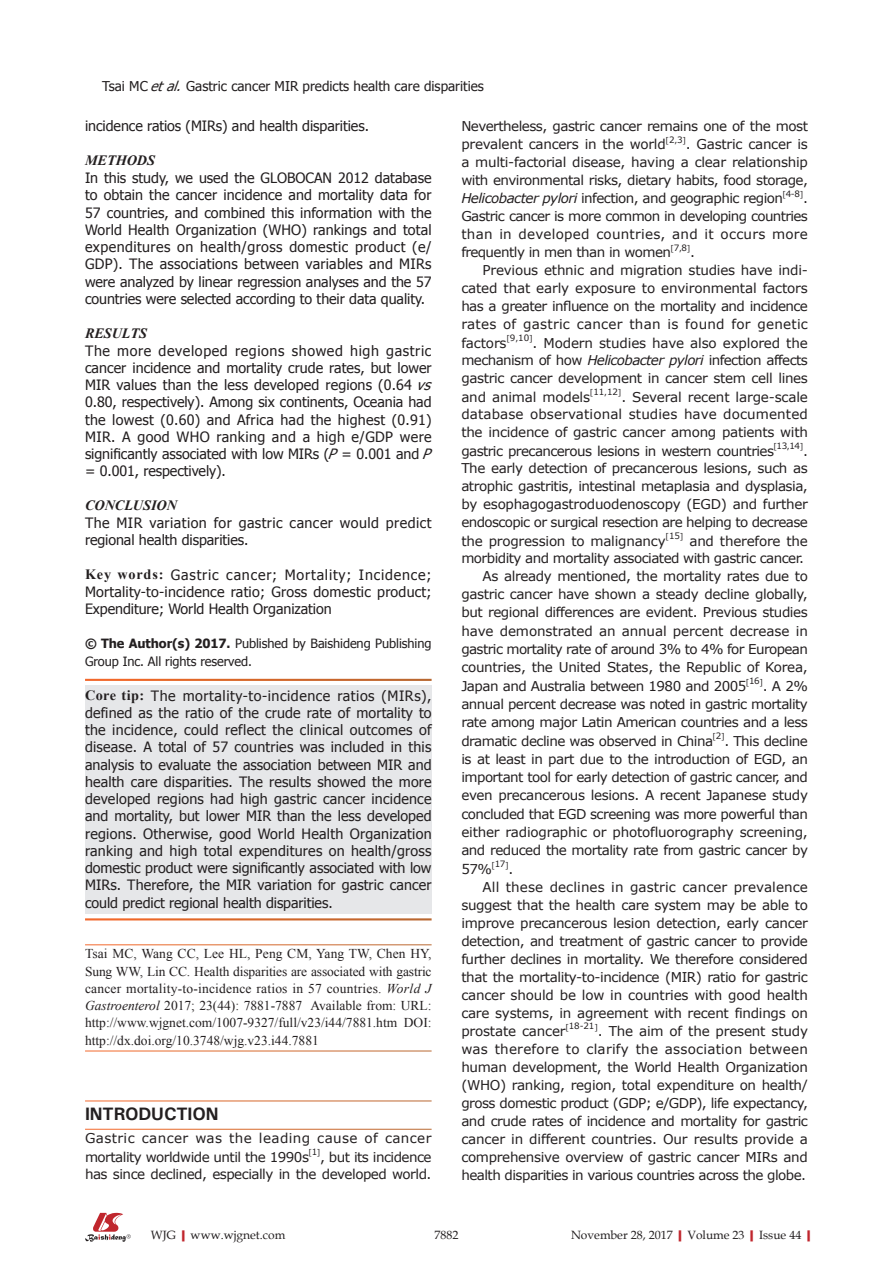
<style>
.page{position:relative;width:893px;height:1263px;background:#fff}
.page>*{position:absolute;margin:0;border:0;box-sizing:border-box;transform-origin:0 0}
.t1{font:700 18px "Univers";letter-spacing:-.01em;color:#231f20}
.t2{font:14.25px/17.2px "Tahoma";letter-spacing:.005em;color:#231f20}
.t3{font:14.25px/17.5px "Tahoma";letter-spacing:.03em;color:#231f20}
.t4{font:13.5px/18px "Verdana";letter-spacing:-.035em;color:#231f20;text-align:justify}
.t5{font:13.5px/17.2px "Times New Roman";color:#231f20;text-align:justify}
.t6{font:13.5px "Verdana";letter-spacing:-.015em;color:#231f20}
.t7{font:13.5px/18.8px "Verdana";letter-spacing:.03em;color:#231f20}
.t8{font:13.5px "Tahoma";color:#231f20}
.t9{font:13.5px "Verdana";letter-spacing:.02em;color:#231f20}
.t10{font:13.5px "Verdana";letter-spacing:-.005em;color:#231f20}
.t11{font:13.5px "Verdana";letter-spacing:.005em;color:#231f20}
.t12{font:13.5px "Verdana";letter-spacing:-.01em;color:#231f20}
.t13{font:12.75px/18px "Tahoma";letter-spacing:-.005em;color:#231f20}
.t14{font:12px "Book Antiqua";color:#231f20}
.t15{font:8.7px "Verdana";letter-spacing:-.015em;color:#231f20}
.t16{font:7.8px "Verdana";color:#231f20}
.s1{font-style:italic}
.s2{font-family:"Times New Roman";font-weight:700;font-style:italic}
.s3{font-family:"Times New Roman";font-weight:700}
.s4{font-weight:700}
.s5{font-size:8.7px}
.s6{font-size:7.8px}
.s7{font-weight:700;color:#c0262d}
</style>
<div class="page">
<div style="left:85px;top:685px;width:347px;height:229px;background:#e6e7e9"></div>
<svg style="left:85px;top:1213px;width:46px;height:29px"></svg>
<p class="t8" style="left:102px;top:77px;width:383px">Tsai MC <span class="s1">etal.</span>Gastric cancer MIR predicts health care disparities</p>
<p class="t2" style="left:85px;top:117px;width:285px">incidence ratios (MIRs) and health disparities.</p>
<p class="t2" style="left:85px;top:151px;width:348px"><span class="s2">METHODS<br></span>In this study, we used the GLOBOCAN 2012 database to obtain the cancer incidence and mortality data for 57 countries, and combined this information with the World Health Organization (WHO) rankings and total expenditures on health/gross domestic product (e/ GDP). The associations between variables and MIRs were analyzed by linear regression analyses and the 57 countries were selected according to their data quality.</p>
<p class="t2" style="left:85px;top:323px;width:353px"><span class="s2">RESULTS<br></span>The more developed regions showed high gastric cancer incidence and mortality crude rates, but lower MIR values than the less developed regions (0.64 <span class="s1">vs </span>0.80, respectively). Among six continents, Oceania had the lowest (0.60) and Africa had the highest (0.91)<br>MIR. A good WHO ranking and a high e/GDP were significantly associated with low MIRs (<span class="s1">p</span> = 0.001 and <span class="s1">p </span>= 0.001, respectively).</p>
<p class="t3" style="left:85px;top:496px;width:348px"><span class="s2">CONCLUSION<br></span>The MIR variation for gastric cancer would predict regional health disparities.</p>
<p class="t2" style="left:85px;top:565px;width:348px;text-align:justify"><span class="s3">Key words:</span> gastric cancer; mortality; incidence; mortality-to-incidence ratio; gross domestic product; Expenditure; World Health Organization</p>
<p class="t13" style="left:85px;top:633px;width:348px"><span class="s4">© The Author(s) 2017.</span> Published by Baishideng Publishing<br>Group Inc. All rights reserved.</p>
<p class="t2" style="left:85px;top:686px;width:348px;text-align:justify"><span class="s3">Core tip:</span> The mortality-to-incidence ratios (MIRs), defined as the ratio of the crude rate of mortality to the incidence, could reflect the clinical outcomes of disease. A total of 57 countries was included in this analysis to evaluate the association between MIR and health care disparities. The results showed the more developed regions had high gastric cancer incidence and mortality, but lower MIR than the less developed regions. Otherwise, good World Health Organization ranking and high total expenditures on health/gross domestic product were significantly associated with low MIRs. Therefore, the MIR variation for gastric cancer could predict regional health disparities.</p>
<p class="t5" style="left:85px;top:945px;width:348px">Tsai MC, Wang CC, Lee HL, Peng CM, Yang TW, Chen HY, Sung WW, Lin CC. Health disparities are associated with gastric cancer mortality-to-incidence ratios in 57 countries. <span class="s1">World J Gastroenterol</span> 2017; 23(44): 7881-7887 Available from: URL: http://www.wjgnet.com/1007-9327/full/v23/i44/7881.htm DOI: http://dx.doi.org/10.3748/wjg.v23.i44.7881</p>
<p class="t1" style="left:85px;top:1102px;width:135px">INTRODUCTION</p>
<p class="t7" style="left:85px;top:1128px;width:348px">Gastric cancer was the leading cause of cancer mortality worldwide until the 1990s</p>
<p class="t16" style="left:308px;top:1147px;width:14px">[<span class="s5">1</span>]</p>
<p class="t4" style="left:85px;top:1148px;width:348px;line-height:17.2px;text-align:right">, but its incidence<br>has since declined, especially in the developed world.</p>
<p class="t4" style="left:461px;top:116px;width:348px;line-height:18.8px">Nevertheless, gastric cancer remains one of the most prevalent cancers in the world</p>
<p class="t16" style="left:666px;top:135px;width:22px">[<span class="s5">2</span>,<span class="s5">3</span>]</p>
<p class="t4" style="left:461px;top:135px;width:348px;text-indent:225px">. Gastric cancer is a multi-factorial disease, having a clear relationship with environmental risks, dietary habits, food storage, <span class="s1">Helicobacter pylori</span> infection, and geographic region</p>
<p class="t15" style="left:782px;top:188px;width:22px"><span class="s6">[</span>4-8<span class="s6">]</span></p>
<p class="t4" style="left:461px;top:189px;width:348px;text-indent:342px">.<br>Gastric cancer is more common in developing countries than in developed countries, and it occurs more frequently in men than in women</p>
<p class="t16" style="left:671px;top:243px;width:21px">[<span class="s5">7</span>,<span class="s5">8</span>]</p>
<p class="t4" style="left:690px;top:243px;width:6px">.</p>
<p class="t4" style="left:483px;top:260px;width:325px">Previous ethnic and migration studies have indi-</p>
<p class="t6" style="left:461px;top:279px;width:348px">cated that early exposure to environmental factors</p>
<p class="t4" style="left:461px;top:296px;width:348px">has a greater influence on the mortality and incidence</p>
<p class="t9" style="left:461px;top:315px;width:348px">rates of gastric cancer than is found for genetic</p>
<p class="t12" style="left:461px;top:334px;width:47px">factors</p>
<p class="t16" style="left:506px;top:333px;width:28px">[<span class="s5">9</span>,<span class="s5">10</span>]</p>
<p class="t4" style="left:461px;top:333px;width:348px;text-indent:71px">. Modern studies have also explored the mechanism of how <span class="s1">Helicobacter pylori</span> infection affects gastric cancer development in cancer stem cell lines and animal models</p>
<p class="t15" style="left:590px;top:386px;width:33px"><span class="s6">[</span>11<span class="s6">,</span>12<span class="s6">]</span></p>
<p class="t4" style="left:461px;top:387px;width:348px;text-indent:160px">. Several recent large-scale database observational studies have documented the incidence of gastric cancer among patients with gastric precancerous lesions in western countries</p>
<p class="t15" style="left:773px;top:440px;width:31px"><span class="s6">[</span>13<span class="s6">,</span>14<span class="s6">]</span></p>
<p class="t4" style="left:461px;top:441px;width:348px;text-indent:342px">.<br>The early detection of precancerous lesions, such as atrophic gastritis, intestinal metaplasia and dysplasia, by esophagogastroduodenoscopy (EGD) and further endoscopic or surgical resection are helping to decrease the progression to malignancy</p>
<p class="t16" style="left:666px;top:531px;width:19px">[<span class="s5">15</span>]</p>
<p class="t6" style="left:689px;top:532px;width:120px">and therefore the</p>
<p class="t4" style="left:461px;top:548px;width:344px">morbidity and mortality associated with gastric cancer.</p>
<p class="t4" style="left:483px;top:566px;width:327px">As already mentioned, the mortality rates due to</p>
<p class="t4" style="left:461px;top:585px;width:348px">gastric cancer have shown a steady decline globally,</p>
<p class="t4" style="left:461px;top:603px;width:348px">but regional differences are evident. Previous studies</p>
<p class="t10" style="left:461px;top:622px;width:348px">have demonstrated an annual percent decrease in</p>
<p class="t4" style="left:461px;top:640px;width:348px">gastric mortality rate of around 3% to 4% for European</p>
<p class="t4" style="left:461px;top:658px;width:348px">countries, the United States, the Republic of Korea,</p>
<p class="t4" style="left:461px;top:677px;width:287px">Japan and Australia between 1980 and 2005</p>
<p class="t16" style="left:746px;top:677px;width:19px">[<span class="s5">16</span>]</p>
<p class="t4" style="left:461px;top:677px;width:348px;text-indent:301px">. A 2% annual percent decrease was noted in gastric mortality rate among major Latin American countries and a less dramatic decline was observed in China</p>
<p class="t16" style="left:713px;top:732px;width:14px">[<span class="s5">2</span>]</p>
<p class="t4" style="left:461px;top:732px;width:348px;text-indent:263px">. This decline is at least in part due to the introduction of EGD, an important tool for early detection of gastric cancer, and even precancerous lesions. A recent Japanese study concluded that EGD screening was more powerful than either radiographic or photofluorography screening, and reduced the mortality rate from gastric cancer by 57%</p>
<p class="t16" style="left:491px;top:860px;width:19px">[<span class="s5">17</span>]</p>
<p class="t4" style="left:508px;top:860px;width:6px">.</p>
<p class="t11" style="left:483px;top:878px;width:327px">All these declines in gastric cancer prevalence</p>
<p class="t4" style="left:461px;top:895px;width:348px">suggest that the health care system may be able to</p>
<p class="t4" style="left:461px;top:913px;width:348px">improve precancerous lesion detection, early cancer</p>
<p class="t4" style="left:461px;top:931px;width:348px">detection, and treatment of gastric cancer to provide</p>
<p class="t4" style="left:461px;top:949px;width:348px">further declines in mortality. We therefore considered</p>
<p class="t4" style="left:461px;top:967px;width:348px">that the mortality-to-incidence (MIR) ratio for gastric</p>
<p class="t6" style="left:461px;top:986px;width:348px">cancer should be low in countries with good health</p>
<p class="t4" style="left:461px;top:1003px;width:348px">care systems, in agreement with recent findings on</p>
<p class="t6" style="left:461px;top:1023px;width:106px">prostate cancer</p>
<p class="t15" style="left:565px;top:1021px;width:34px"><span class="s6">[</span>18-21<span class="s6">]</span></p>
<p class="t4" style="left:461px;top:1022px;width:348px;text-indent:136px">. The aim of the present study was therefore to clarify the association between human development, the World Health Organization (WHO) ranking, region, total expenditure on health/ gross domestic product (GDP; e/GDP), life expectancy, and crude rates of incidence and mortality for gastric cancer in different countries. Our results provide a comprehensive overview of gastric cancer MIRs and health disparities in various countries across the globe.</p>
<p class="t14" style="left:151px;top:1226px;width:136px">WJG<span class="s7">|</span>www.wjgnet.com</p>
<p class="t14" style="left:434px;top:1226px;width:25px">7882</p>
<p class="t14" style="left:571px;top:1226px;width:246px">November 28, 2017<span class="s7">|</span>Volume 23<span class="s7">|</span>Issue 44<span class="s7">|</span></p>
</div>
